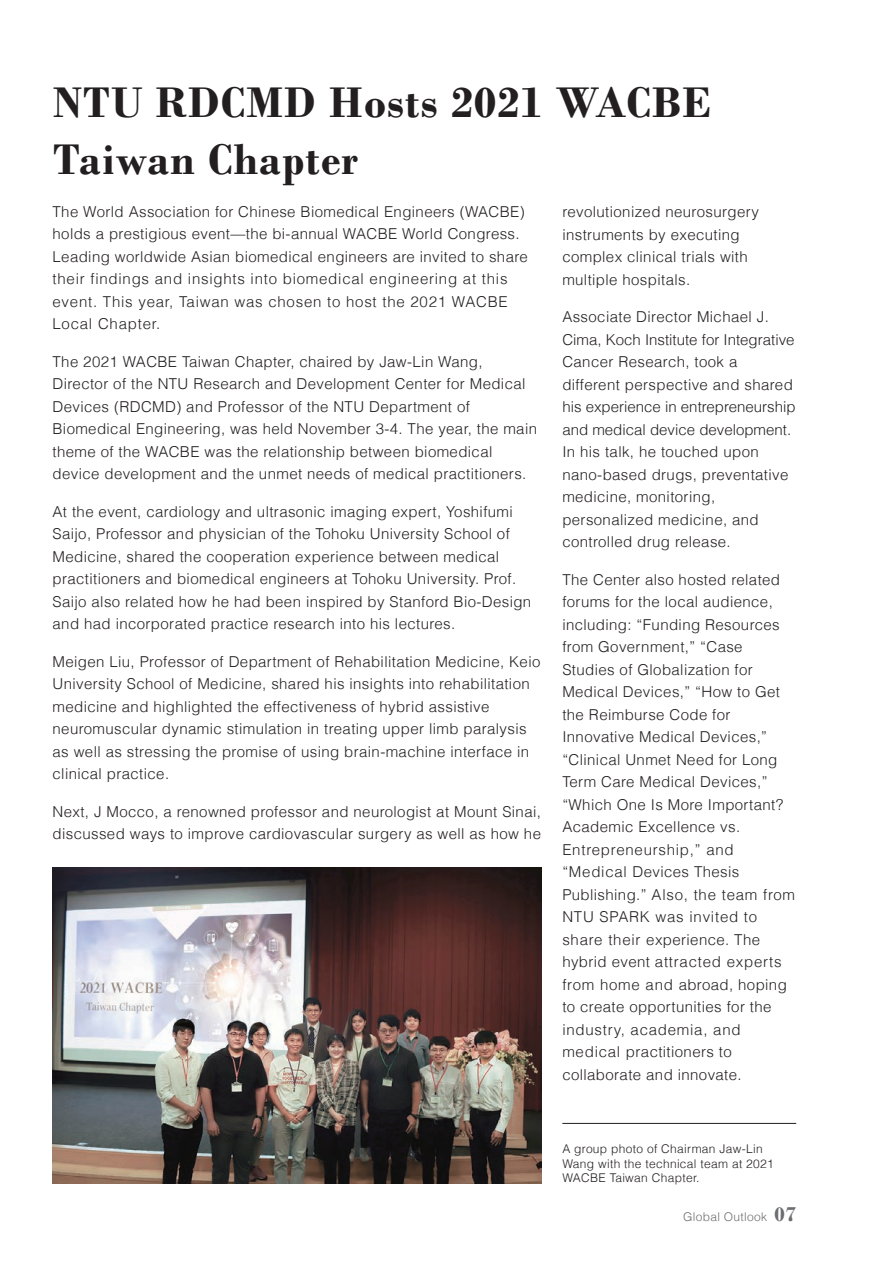
<style>
.page{position:relative;width:893px;height:1263px;background:#fff}
.page>*{position:absolute;margin:0;border:0;box-sizing:border-box;transform-origin:0 0}
.t1{font:700 45px/57px "Bodoni";letter-spacing:.025em;color:#231f20}
.t2{font:300 15px/22.5px "Helvetica LT";letter-spacing:.025em;color:#231f20}
.t3{font:300 12px/14.4px "Helvetica LT";letter-spacing:.025em;color:#231f20}
.t4{font:300 12px "Helvetica LT";letter-spacing:.025em;color:#6c6d70}
.s1{font-family:"Bodoni";font-weight:700;font-size:21px}
</style>
<div class="page">
<img style="left:53px;top:868px;width:489px;height:315px">
<hr style="left:562px;top:1123px;width:234px;height:1px;background:#231f20">
<h1 class="t1" style="left:53px;top:74px;width:660px">NTU RDCMD Hosts 2021 WACBE<br>Taiwan Chapter</h1>
<p class="t2" style="left:53px;top:200px;width:477px">The World Association for Chinese Biomedical Engineers (WACBE) holds a prestigious event—the bi-annual WACBE World Congress.<br>Leading worldwide Asian biomedical engineers are invited to share their findings and insights into biomedical engineering at this event. This year, Taiwan was chosen to host the 2021 WACBE Local Chapter.</p>
<p class="t2" style="left:53px;top:350px;width:486px">The 2021 WACBE Taiwan Chapter, chaired by Jaw-Lin Wang, Director of the NTU Research and Development Center for Medical Devices (RDCMD) and Professor of the NTU Department of Biomedical Engineering, was held November 3-4. The year, the main theme of the WACBE was the relationship between biomedical device development and the unmet needs of medical practitioners.</p>
<p class="t2" style="left:53px;top:500px;width:480px">At the event, cardiology and ultrasonic imaging expert, Yoshifumi Saijo, Professor and physician of the Tohoku University School of Medicine, shared the cooperation experience between medical practitioners and biomedical engineers at Tohoku University. Prof.<br>Saijo also related how he had been inspired by Stanford Bio-Design and had incorporated practice research into his lectures.</p>
<p class="t2" style="left:53px;top:650px;width:489px">Meigen Liu, Professor of Department of Rehabilitation Medicine, Keio University School of Medicine, shared his insights into rehabilitation medicine and highlighted the effectiveness of hybrid assistive neuromuscular dynamic stimulation in treating upper limb paralysis as well as stressing the promise of using brain-machine interface in clinical practice.</p>
<p class="t2" style="left:53px;top:800px;width:490px">Next, J Mocco, a renowned professor and neurologist at Mount Sinai, discussed ways to improve cardiovascular surgery as well as how he</p>
<p class="t2" style="left:562px;top:200px;width:198px">revolutionized neurosurgery instruments by executing complex clinical trials with multiple hospitals.</p>
<p class="t2" style="left:562px;top:305px;width:235px">Associate Director Michael J.<br>Cima, Koch Institute for Integrative<br>Cancer Research, took a different perspective and shared his experience in entrepreneurship and medical device development.<br>In his talk, he touched upon nano-based drugs, preventative medicine, monitoring, personalized medicine, and controlled drug release.</p>
<p class="t2" style="left:562px;top:568px;width:234px">The Center also hosted related forums for the local audience, including: “Funding Resources from Government,” “Case<br>Studies of Globalization for<br>Medical Devices,” “How to Get the Reimburse Code for<br>Innovative Medical Devices,” “Clinical Unmet Need for Long<br>Term Care Medical Devices,” “Which One Is More Important?<br>Academic Excellence vs.<br>Entrepreneurship,” and “Medical Devices Thesis<br>Publishing.” Also, the team from<br>NTU SPARK was invited to share their experience. The hybrid event attracted experts from home and abroad, hoping to create opportunities for the industry, academia, and medical practitioners to collaborate and innovate.</p>
<p class="t3" style="left:562px;top:1142px;width:213px">A group photo of Chairman Jaw-Lin<br>Wang with the technical team at 2021<br>WACBE Taiwan Chapter.</p>
<p class="t4" style="left:683px;top:1210px;width:114px">Global Outlook <span class="s1">07</span></p>
</div>
